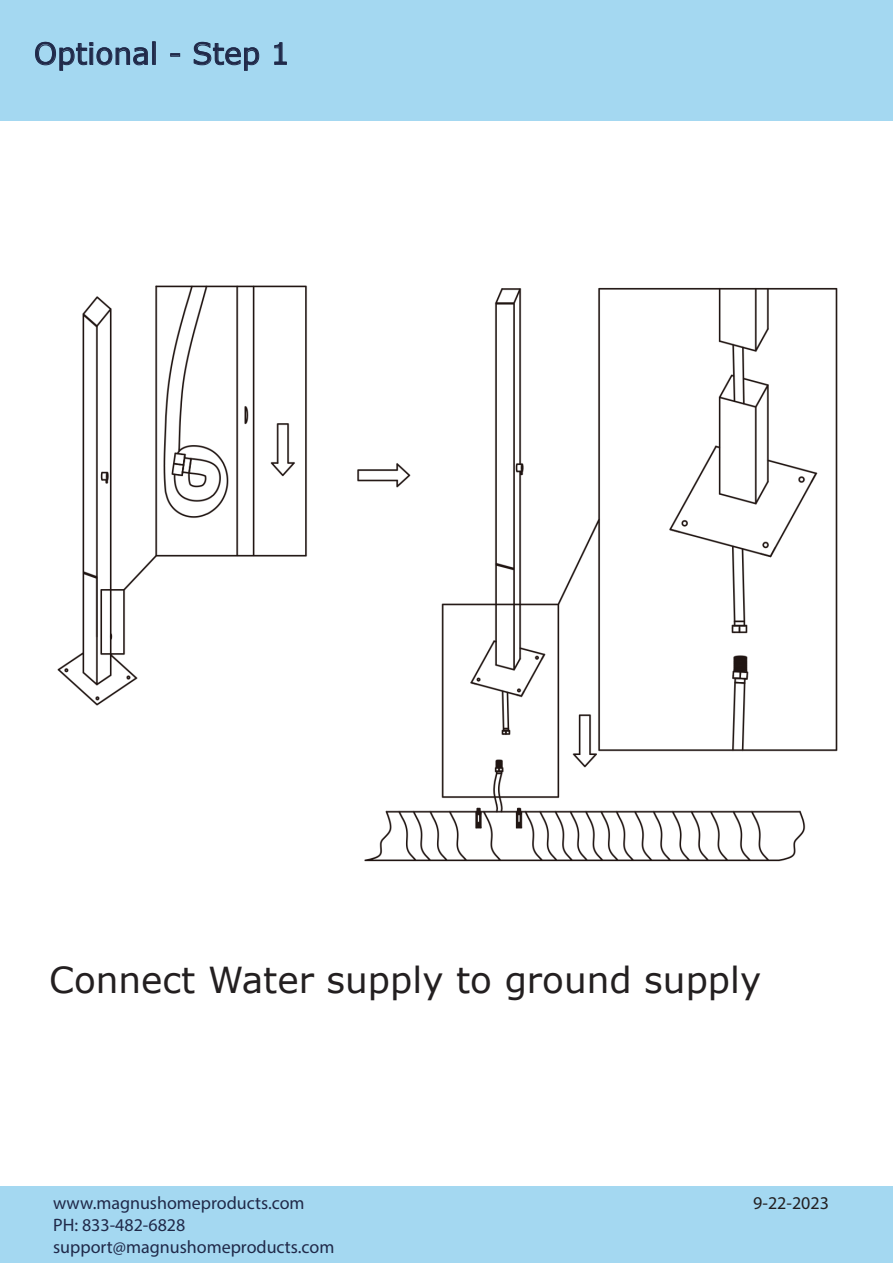
<style>
.page{position:relative;width:893px;height:1263px;background:#fff}
.page>*{position:absolute;margin:0;border:0;box-sizing:border-box;transform-origin:0 0}
.t1{font:35.85px "MS Reference Sans Serif";color:#231f20}
.t2{font:29.55px "MS Reference Sans Serif";color:#202949}
.t3{font:18px/21.6px "Myriad Pro";color:#202949}
.t4{font:18px "Myriad Pro";color:#231f20}
</style>
<div class="page">
<div style="left:0;top:1px;width:893px;height:120px;background:#a4d8f1"></div>
<div style="left:0;top:1187px;width:893px;height:76px;background:#a4d8f1"></div>
<svg style="left:35px;top:42px;width:113px;height:29px"></svg>
<div style="left:152px;top:42px;width:4px;height:23px;border:1px solid #202a4a"></div>
<div style="left:170px;top:53px;width:10px;height:4px;border:1px solid #202a4a"></div>
<svg style="left:193px;top:42px;width:66px;height:29px"></svg>
<svg style="left:274px;top:42px;width:13px;height:23px"></svg>
<img style="left:57px;top:285px;width:781px;height:577px">
<h2 class="t2" style="left:34px;top:35px;width:257px">Optional - Step 1</h2>
<h1 class="t1" style="left:49px;top:957px;width:714px">Connect Water supply to ground supply</h1>
<p class="t3" style="left:53px;top:1192px;width:283px">www.magnushomeproducts.com<br>PH: 833-482-6828 support@magnushomeproducts.com</p>
<p class="t4" style="left:753px;top:1192px;width:77px">9-22-2023</p>
</div>
